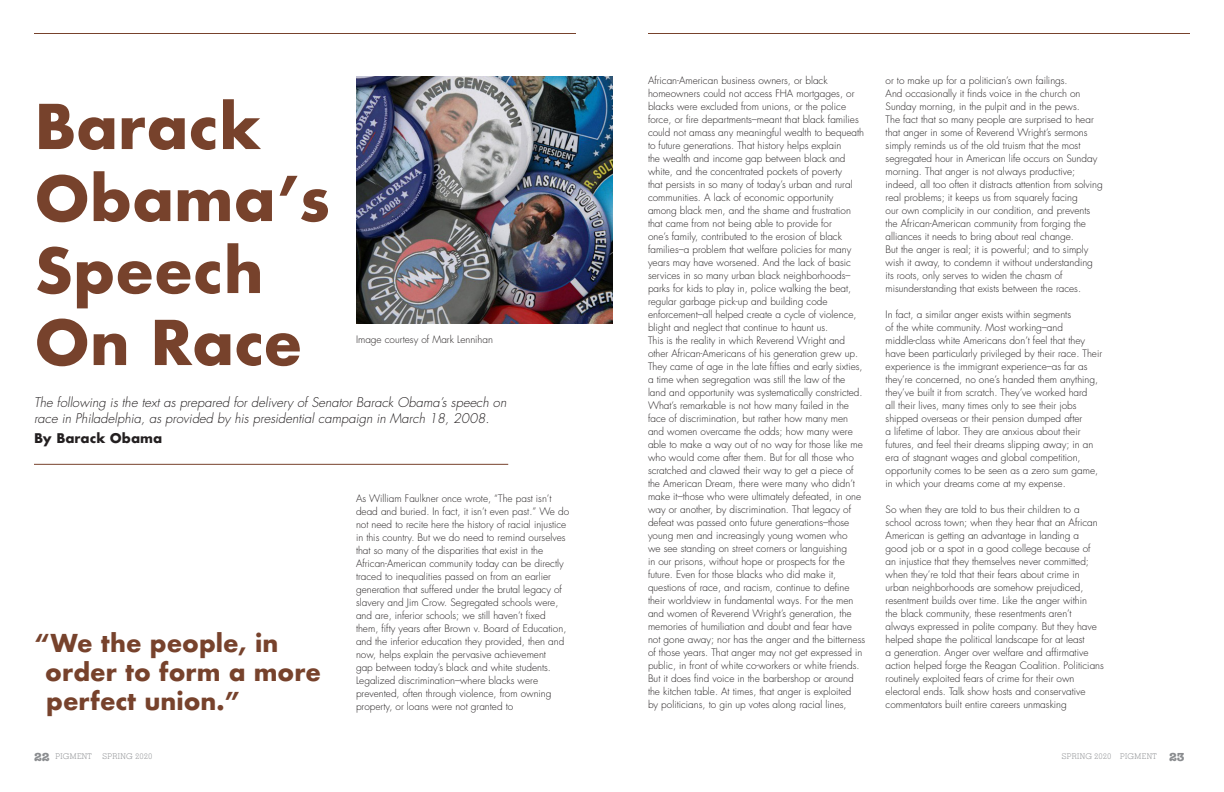
<style>
.page{position:relative;width:1224px;height:792px;background:#fff}
.page>*{position:absolute;margin:0;border:0;box-sizing:border-box;transform-origin:0 0}
.subtitles{font:700 60px/72px "Futura";color:#77422c}
.subtitles-2{font:700 24px/28.8px "Futura";color:#77422c}
.subtitles-3{font:italic 300 13px/15.6px "Futura";color:#231f20}
.subtitles-4{font:700 13px "Futura";color:#231f20}
.subtitles-5{font:300 10px/13px "Futura";color:#231f20}
.t1{font:200 8px "Memphis BQ";letter-spacing:.04em;color:#8a8c8f}
.s1{font-family:"American Typewriter";font-weight:700;font-size:12px}
</style>
<div class="page">
<hr style="left:34px;top:33px;width:542px;height:1px;background:#77422c">
<img style="left:356px;top:76px;width:257px;height:248px">
<hr style="left:34px;top:464px;width:474px;height:1px;background:#77422c">
<hr style="left:648px;top:33px;width:542px;height:1px;background:#77422c">
<p class="subtitles" style="left:34px;top:90px;width:297px">Barack<br>Obama’s<br>Speech</p>
<p class="subtitles" style="left:34px;top:306px;width:269px">On Race</p>
<p class="subtitles-5" style="left:356px;top:333px;width:138px">Image courtesy of Mark Lennihan</p>
<p class="subtitles-3" style="left:34px;top:395px;width:474px">The following is the text as prepared for delivery of Senator Barack Obama’s speech on race in Philadelphia, as provided by his presidential campaign in March 18, 2008.</p>
<p class="subtitles-4" style="left:34px;top:429px;width:130px">By Barack Obama</p>
<p class="subtitles-2" style="left:45px;top:629px;width:277px;text-indent:-11px">“We the people, in order to form a more perfect union.”</p>
<p class="subtitles-5" style="left:356px;top:492px;width:215px">As William Faulkner once wrote, “The past isn’t dead and buried. In fact, it isn’t even past.” We do not need to recite here the history of racial injustice in this country. But we do need to remind ourselves that so many of the disparities that exist in the African-American community today can be directly traced to inequalities passed on from an earlier generation that suffered under the brutal legacy of slavery and Jim Crow. Segregated schools were, and are, inferior schools; we still haven’t fixed them, fifty years after Brown v. Board of Education, and the inferior education they provided, then and now, helps explain the pervasive achievement<br>gap between today’s black and white students.</p>
<p class="subtitles-5" style="left:356px;top:674px;width:197px">Legalized discrimination–where blacks were prevented, often through violence, from owning property, or loans were not granted to</p>
<p class="subtitles-5" style="left:648px;top:74px;width:218px">African-American business owners, or black homeowners could not access FHA mortgages, or blacks were excluded from unions, or the police force, or fire departments–meant that black families could not amass any meaningful wealth to bequeath to future generations. That history helps explain<br>the wealth and income gap between black and white, and the concentrated pockets of poverty<br>that persists in so many of today’s urban and rural communities. A lack of economic opportunity among black men, and the shame and frustration that came from not being able to provide for<br>one’s family, contributed to the erosion of black families–a problem that welfare policies for many years may have worsened. And the lack of basic services in so many urban black neighborhoods– parks for kids to play in, police walking the beat, regular garbage pick-up and building code enforcement–all helped create a cycle of violence, blight and neglect that continue to haunt us.</p>
<p class="subtitles-5" style="left:648px;top:334px;width:219px">This is the reality in which Reverend Wright and other African-Americans of his generation grew up.<br>They came of age in the late fifties and early sixties, a time when segregation was still the law of the land and opportunity was systematically constricted.<br>What’s remarkable is not how many failed in the face of discrimination, but rather how many men and women overcame the odds; how many were able to make a way out of no way for those like me who would come after them. But for all those who scratched and clawed their way to get a piece of the American Dream, there were many who didn’t make it–those who were ultimately defeated, in one way or another, by discrimination. That legacy of defeat was passed onto future generations–those young men and increasingly young women who<br>we see standing on street corners or languishing<br>in our prisons, without hope or prospects for the future. Even for those blacks who did make it, questions of race, and racism, continue to define their worldview in fundamental ways. For the men and women of Reverend Wright’s generation, the memories of humiliation and doubt and fear have not gone away; nor has the anger and the bitterness of those years. That anger may not get expressed in public, in front of white co-workers or white friends.<br>But it does find voice in the barbershop or around the kitchen table. At times, that anger is exploited<br>by politicians, to gin up votes along racial lines,</p>
<p class="subtitles-5" style="left:886px;top:74px;width:184px">or to make up for a politician’s own failings.</p>
<p class="subtitles-5" style="left:886px;top:87px;width:219px">And occasionally it finds voice in the church on Sunday morning, in the pulpit and in the pews.<br>The fact that so many people are surprised to hear that anger in some of Reverend Wright’s sermons simply reminds us of the old truism that the most segregated hour in American life occurs on Sunday morning. That anger is not always productive; indeed, all too often it distracts attention from solving real problems; it keeps us from squarely facing<br>our own complicity in our condition, and prevents the African-American community from forging the alliances it needs to bring about real change.<br>But the anger is real; it is powerful; and to simply wish it away, to condemn it without understanding its roots, only serves to widen the chasm of misunderstanding that exists between the races.</p>
<p class="subtitles-5" style="left:886px;top:308px;width:187px">In fact, a similar anger exists within segments of the white community. Most working–and</p>
<p class="subtitles-5" style="left:886px;top:334px;width:218px">middle-class white Americans don’t feel that they have been particularly privileged by their race. Their experience is the immigrant experience–as far as they’re concerned, no one’s handed them anything, they’ve built it from scratch. They’ve worked hard<br>all their lives, many times only to see their jobs shipped overseas or their pension dumped after<br>a lifetime of labor. They are anxious about their futures, and feel their dreams slipping away; in an era of stagnant wages and global competition, opportunity comes to be seen as a zero sum game, in which your dreams come at my expense.</p>
<p class="subtitles-5" style="left:886px;top:503px;width:220px">So when they are told to bus their children to a school across town; when they hear that an African American is getting an advantage in landing a good job or a spot in a good college because of<br>an injustice that they themselves never committed; when they’re told that their fears about crime in urban neighborhoods are somehow prejudiced, resentment builds over time. Like the anger within<br>the black community, these resentments aren’t<br>always expressed in polite company. But they have helped shape the political landscape for at least<br>a generation. Anger over welfare and affirmative action helped forge the Reagan Coalition. Politicians routinely exploited fears of crime for their own electoral ends. Talk show hosts and conservative commentators built entire careers unmasking</p>
<p class="t1" style="left:34px;top:751px;width:59px"><span class="s1">22</span> PIGMENT</p>
<p class="t1" style="left:103px;top:751px;width:51px">SPRING 2020</p>
<p class="t1" style="left:1062px;top:751px;width:124px">SPRING 2020 PIGMENT <span class="s1">23</span></p>
</div>
